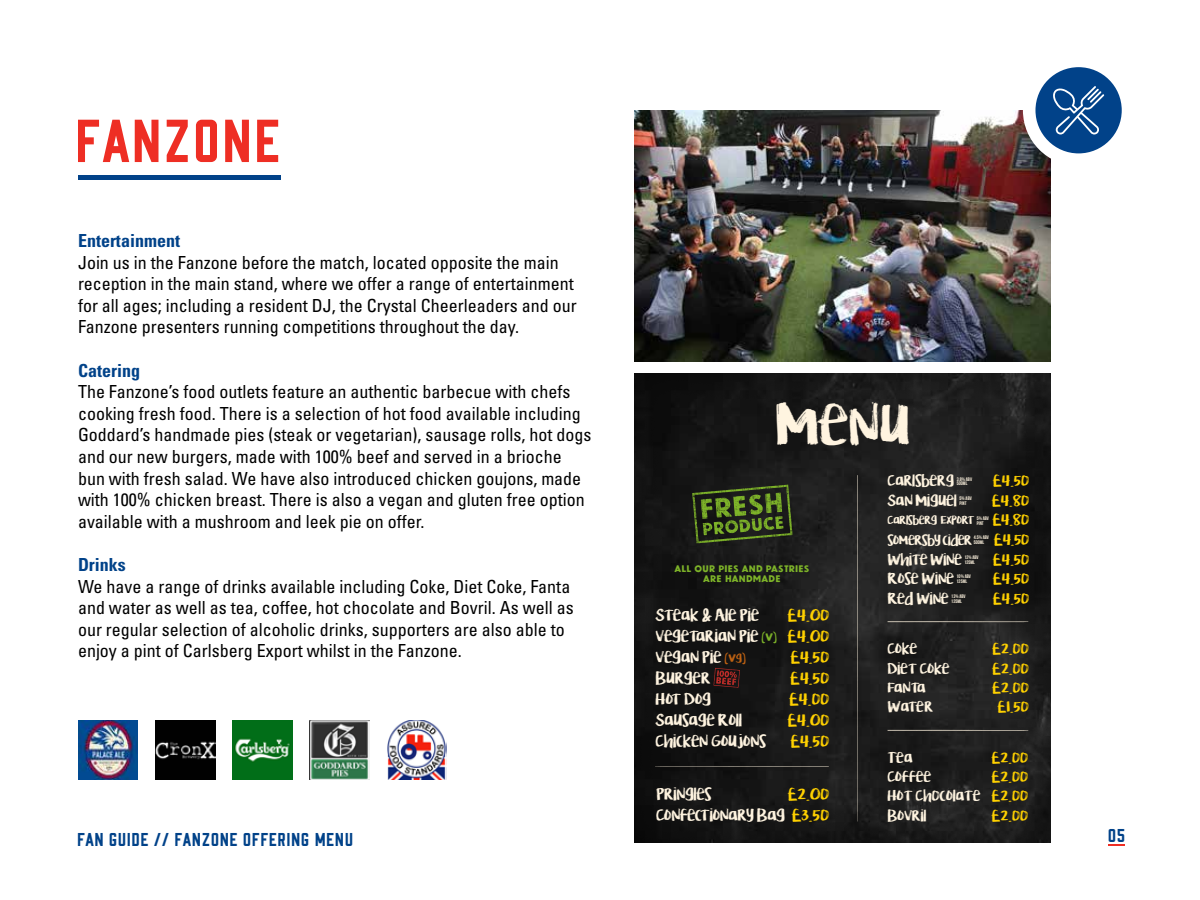
<style>
.page{position:relative;width:1200px;height:900px;background:#fff}
.page>*{position:absolute;margin:0;border:0;box-sizing:border-box;transform-origin:0 0}
.t1{font:58.5px "Palace Main";color:#ee2e24}
.t2{font:49.2px "KG Lifeis Messy";color:#fff4e0}
.t3{font:condensed 18px/21.6px "Univers LT Std";color:#000}
.t4{font:18px "Palace Main";color:#014289}
.t5{font:700 condensed 18px "Univers LT Std";color:#014289}
.t6{font:14.1px/20.9px "KG Lifeis Messy";letter-spacing:-.025em;color:#fff4e0;text-align:justify}
.t7{font:14.1px "KG Lifeis Messy";letter-spacing:-.025em;color:#ffd100}
.t8{font:13.35px "KG Lifeis Messy";letter-spacing:-.025em;color:#fff4e0}
.t9{font:13.35px "KG Lifeis Messy";letter-spacing:-.025em;color:#ffd100}
.t10{font:13.05px/19.2px "KG Lifeis Messy";letter-spacing:-.025em;color:#fff4e0;text-align:justify}
.t11{font:13.05px "KG Lifeis Messy";letter-spacing:-.025em;color:#ffd100}
.t12{font:12px "KG Lifeis Messy";letter-spacing:-.06em;color:#fff4e0}
.t13{font:10.2px "KG Lifeis Messy";letter-spacing:-.045em;color:#fff4e0}
.t14{font:9.6px/9.4px "Newcastle Basic Clean";letter-spacing:-.05em;color:#7eb429;text-align:center}
.t15{font:700 5.1px/4.8px "Bebas Neue";color:#fff4e0}
.s1{color:#ffd100}
.s2{font-size:9.9px;color:#7eb429}
.s3{font-size:9.9px;color:#bf6212}
</style>
<div class="page">
<svg style="left:1109px;top:844px;width:16px;height:2px"></svg>
<div style="left:635px;top:374px;width:416px;height:469px;background:#000;opacity:.5"></div>
<svg style="left:714px;top:668px;width:26px;height:20px"></svg>
<svg style="left:857px;top:475px;width:1px;height:347px"></svg>
<svg style="left:887px;top:730px;width:141px;height:1px"></svg>
<svg style="left:887px;top:621px;width:141px;height:1px"></svg>
<svg style="left:655px;top:766px;width:174px;height:1px"></svg>
<svg style="left:692px;top:485px;width:101px;height:58px;background:#394a1e"></svg>
<hr style="left:78px;top:176px;width:202px;height:4px;background:#014289">
<img style="left:78px;top:720px;width:60px;height:60px">
<img style="left:310px;top:720px;width:59px;height:60px">
<img style="left:155px;top:720px;width:60px;height:60px">
<img style="left:387px;top:720px;width:60px;height:60px">
<img style="left:232px;top:720px;width:60px;height:60px">
<img style="left:635px;top:110px;width:416px;height:252px">
<div style="left:1023px;top:55px;width:111px;height:111px;background:#fff;border-radius:50%"></div>
<div style="left:1035px;top:67px;width:87px;height:86px;background:#014289;border-radius:50%"></div>
<svg style="left:1053px;top:86px;width:51px;height:48px"></svg>
<h1 class="t1" style="left:78px;top:106px;width:209px">FANZONE</h1>
<p class="t5" style="left:78px;top:230px;width:104px">Entertainment</p>
<p class="t3" style="left:78px;top:251px;width:500px">Join us in the Fanzone before the match, located opposite the main reception in the main stand, where we offer a range of entertainment for all ages; including a resident DJ, the Crystal Cheerleaders and our Fanzone presenters running competitions throughout the day.</p>
<p class="t5" style="left:78px;top:359px;width:64px">Catering</p>
<p class="t3" style="left:78px;top:381px;width:515px">The Fanzone’s food outlets feature an authentic barbecue with chefs cooking fresh food. There is a selection of hot food available including Goddard’s handmade pies (steak or vegetarian), sausage rolls, hot dogs and our new burgers, made with 100% beef and served in a brioche bun with fresh salad. We have also introduced chicken goujons, made with 100% chicken breast. There is also a vegan and gluten free option available with a mushroom and leek pie on offer.</p>
<p class="t5" style="left:78px;top:554px;width:49px">Drinks</p>
<p class="t3" style="left:78px;top:575px;width:497px">We have a range of drinks available including Coke, Diet Coke, Fanta and water as well as tea, coffee, hot chocolate and Bovril. As well as our regular selection of alcoholic drinks, supporters are also able to enjoy a pint of Carlsberg Export whilst in the Fanzone.</p>
<h2 class="t2" style="left:776px;top:387px;width:137px">MENU</h2>
<p class="t14" style="left:674px;top:564px;width:137px">ALL OUR PIES AND PASTRIES<br>ARE HANDMADE</p>
<p class="t6" style="left:656px;top:605px;width:105px">STEAK &amp; ALE PIE</p>
<p class="t6" style="left:656px;top:605px;width:175px;text-indent:132px"><span class="s1">£4.O0<br></span>VEGETARIAN PIE <span class="s2">(V)</span> <span class="s1">£4.O0<br></span>VEGAN PIE <span class="s3">(VG)</span></p>
<p class="t7" style="left:790px;top:646px;width:41px">£4.50</p>
<p class="t6" style="left:656px;top:668px;width:57px">BURGER</p>
<p class="t7" style="left:790px;top:667px;width:41px">£4.50</p>
<p class="t6" style="left:656px;top:689px;width:57px">HOT DOG</p>
<p class="t7" style="left:789px;top:688px;width:42px">£4.00</p>
<p class="t6" style="left:656px;top:710px;width:88px">SAUSAGE ROLL</p>
<p class="t7" style="left:787px;top:709px;width:44px">£4.O0</p>
<p class="t6" style="left:656px;top:730px;width:112px">CHICKEN GOUJONS</p>
<p class="t7" style="left:790px;top:730px;width:41px">£4.50</p>
<p class="t6" style="left:656px;top:784px;width:57px">PRINGLES</p>
<p class="t6" style="left:656px;top:784px;width:175px;text-align:right"><span class="s1">£2.O0<br></span>CONFECTIONARY BAG <span class="s1">£3.50</span></p>
<p class="t8" style="left:887px;top:470px;width:68px">CARLSBERG</p>
<p class="t15" style="left:957px;top:476px;width:17px">3.8% ABV<br>500ML</p>
<p class="t9" style="left:993px;top:470px;width:38px">£4.50</p>
<p class="t8" style="left:887px;top:490px;width:71px">SAN MIGUEL</p>
<p class="t15" style="left:960px;top:496px;width:14px">5% ABV<br>PINT</p>
<p class="t9" style="left:992px;top:490px;width:39px">£4.80</p>
<p class="t13" style="left:887px;top:512px;width:88px">CARLSBERG EXPORT</p>
<p class="t15" style="left:977px;top:516px;width:14px">5% ABV<br>PINT</p>
<p class="t9" style="left:992px;top:510px;width:39px">£4.80</p>
<p class="t12" style="left:887px;top:531px;width:86px">SOMERSBY CIDER</p>
<p class="t15" style="left:974px;top:535px;width:17px">4.5% ABV<br>500ML</p>
<p class="t9" style="left:994px;top:529px;width:37px">£4.50</p>
<p class="t8" style="left:887px;top:549px;width:76px">WHITE WINE</p>
<p class="t15" style="left:964px;top:555px;width:16px">12% ABV<br>125ML</p>
<p class="t9" style="left:993px;top:549px;width:38px">£4.50</p>
<p class="t8" style="left:887px;top:568px;width:68px">ROSE WINE</p>
<p class="t15" style="left:957px;top:574px;width:16px">10% ABV<br>125ML</p>
<p class="t9" style="left:993px;top:568px;width:38px">£4.50</p>
<p class="t8" style="left:887px;top:588px;width:63px">RED WINE</p>
<p class="t15" style="left:951px;top:594px;width:16px">13% ABV<br>125ML</p>
<p class="t9" style="left:993px;top:588px;width:38px">£4.50</p>
<p class="t10" style="left:887px;top:640px;width:31px">COKE</p>
<p class="t11" style="left:992px;top:639px;width:38px">£2.00</p>
<p class="t10" style="left:887px;top:659px;width:64px">DIET COKE</p>
<p class="t11" style="left:992px;top:658px;width:38px">£2.00</p>
<p class="t10" style="left:887px;top:678px;width:40px">FANTA</p>
<p class="t11" style="left:992px;top:677px;width:38px">£2.00</p>
<p class="t10" style="left:887px;top:697px;width:47px">WATER</p>
<p class="t11" style="left:997px;top:697px;width:33px">£1.50</p>
<p class="t10" style="left:887px;top:748px;width:27px">TEA</p>
<p class="t11" style="left:992px;top:747px;width:38px">£2.00</p>
<p class="t10" style="left:887px;top:767px;width:45px">COFFEE</p>
<p class="t10" style="left:887px;top:767px;width:142px;text-indent:104px"><span class="s1">£2.00<br></span>HOT CH0COLATE <span class="s1">£2.00<br></span>BOVRIL</p>
<p class="t11" style="left:992px;top:805px;width:38px">£2.00</p>
<p class="t4" style="left:78px;top:829px;width:278px">FAN GUIDE // FANZONE OFFERING MENU</p>
<p class="t4" style="left:1109px;top:825px;width:19px">05</p>
</div>
